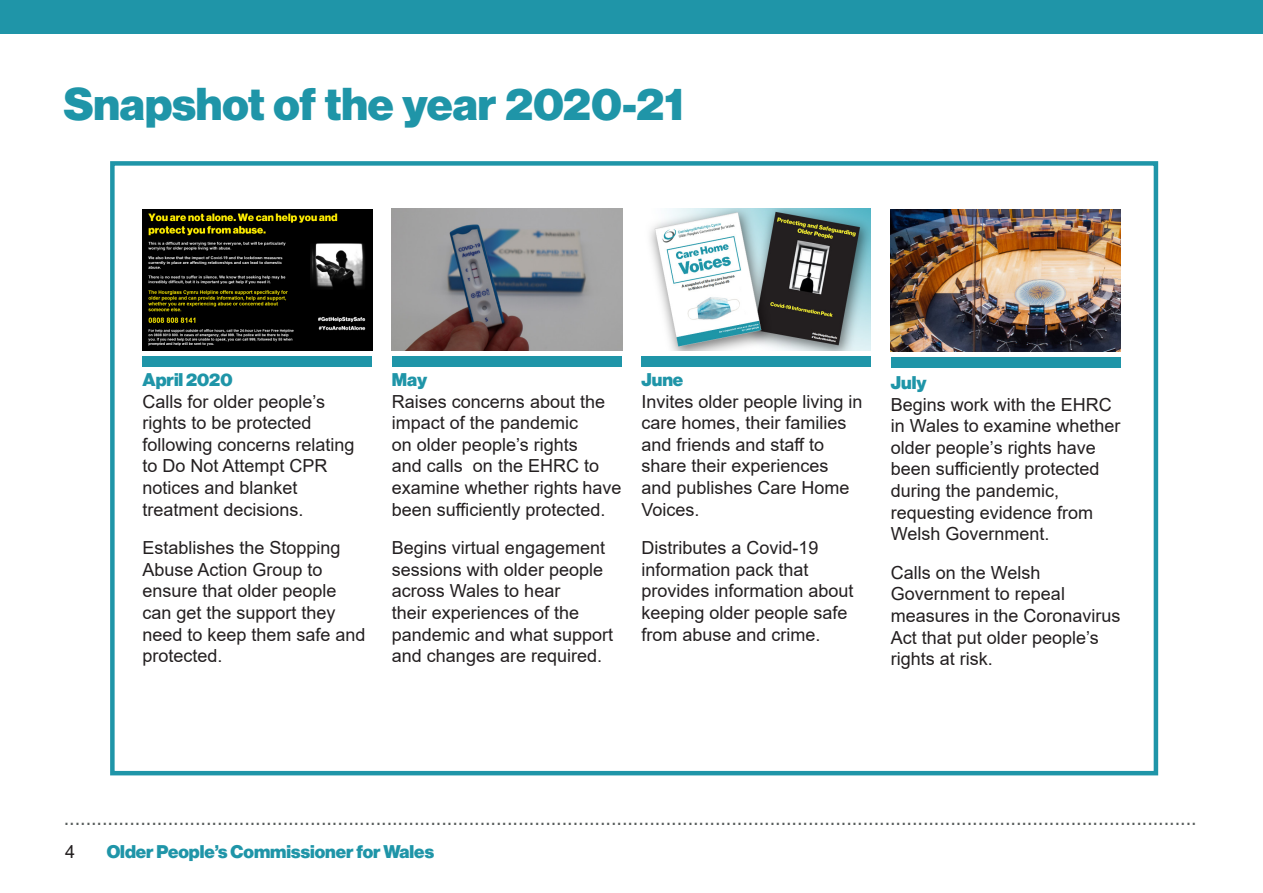
<style>
.page{position:relative;width:1263px;height:893px;background:#fff}
.page>*{position:absolute;margin:0;border:0;box-sizing:border-box;transform-origin:0 0}
.t1{font:45px "N Haas Grotesk DS Pro 95 Blk";color:#1f95a8}
.t2{font:24px "Arial Narrow";color:#575c5b}
.Body{font:18px/21.6px "Arial";color:#231f20}
.t3{font:18px "N Haas Grotesk DS Pro 95 Blk";color:#1f95a8}
</style>
<div class="page">
<div style="left:0;top:0;width:1263px;height:34px;background:#1f95a8"></div>
<div style="left:142px;top:356px;width:230px;height:11px;background:#1f95a8"></div>
<div style="left:392px;top:356px;width:229px;height:11px;background:#1f95a8"></div>
<div style="left:641px;top:356px;width:230px;height:11px;background:#1f95a8"></div>
<div style="left:891px;top:357px;width:229px;height:11px;background:#1f95a8"></div>
<img style="left:142px;top:209px;width:230px;height:142px">
<img style="left:392px;top:208px;width:230px;height:143px">
<img style="left:650px;top:208px;width:221px;height:143px">
<img style="left:891px;top:209px;width:229px;height:143px">
<div style="left:110px;top:161px;width:1048px;height:614px;border:4px solid #1f95a8"></div>
<p class="t1" style="left:64px;top:77px;width:621px">Snapshot of the year 2020-21</p>
<p class="t3" style="left:142px;top:369px;width:92px">April 2020</p>
<p class="Body" style="left:142px;top:390px;width:214px">Calls for older people’s rights to be protected following concerns relating to Do Not Attempt CPR notices and blanket treatment decisions.</p>
<p class="Body" style="left:142px;top:537px;width:225px">Establishes the Stopping<br>Abuse Action Group to ensure that older people can get the support they need to keep them safe and protected.</p>
<p class="t3" style="left:392px;top:369px;width:37px">May</p>
<p class="Body" style="left:392px;top:390px;width:231px">Raises concerns about the impact of the pandemic<br>on older people’s rights<br>and calls on the EHRC to examine whether rights have been sufficiently protected.</p>
<p class="Body" style="left:392px;top:537px;width:223px">Begins virtual engagement sessions with older people across Wales to hear<br>their experiences of the pandemic and what support and changes are required.</p>
<p class="t3" style="left:641px;top:369px;width:43px">June</p>
<p class="Body" style="left:641px;top:390px;width:223px">Invites older people living in care homes, their families and friends and staff to share their experiences and publishes Care Home<br>Voices.</p>
<p class="Body" style="left:641px;top:537px;width:214px">Distributes a Covid-19 information pack that provides information about keeping older people safe from abuse and crime.</p>
<p class="t3" style="left:891px;top:372px;width:37px">July</p>
<p class="Body" style="left:891px;top:393px;width:231px">Begins work with the EHRC in Wales to examine whether older people’s rights have been sufficiently protected during the pandemic, requesting evidence from<br>Welsh Government.</p>
<p class="Body" style="left:891px;top:562px;width:231px">Calls on the Welsh<br>Government to repeal measures in the Coronavirus<br>Act that put older people’s rights at risk.</p>
<p class="t2" style="left:64px;top:799px;width:1134px">...............................................................................................................................................................................................................</p>
<p class="Body" style="left:65px;top:840px;width:12px">4</p>
<p class="t3" style="left:107px;top:841px;width:329px">Older People’s Commissioner for Wales</p>
</div>
